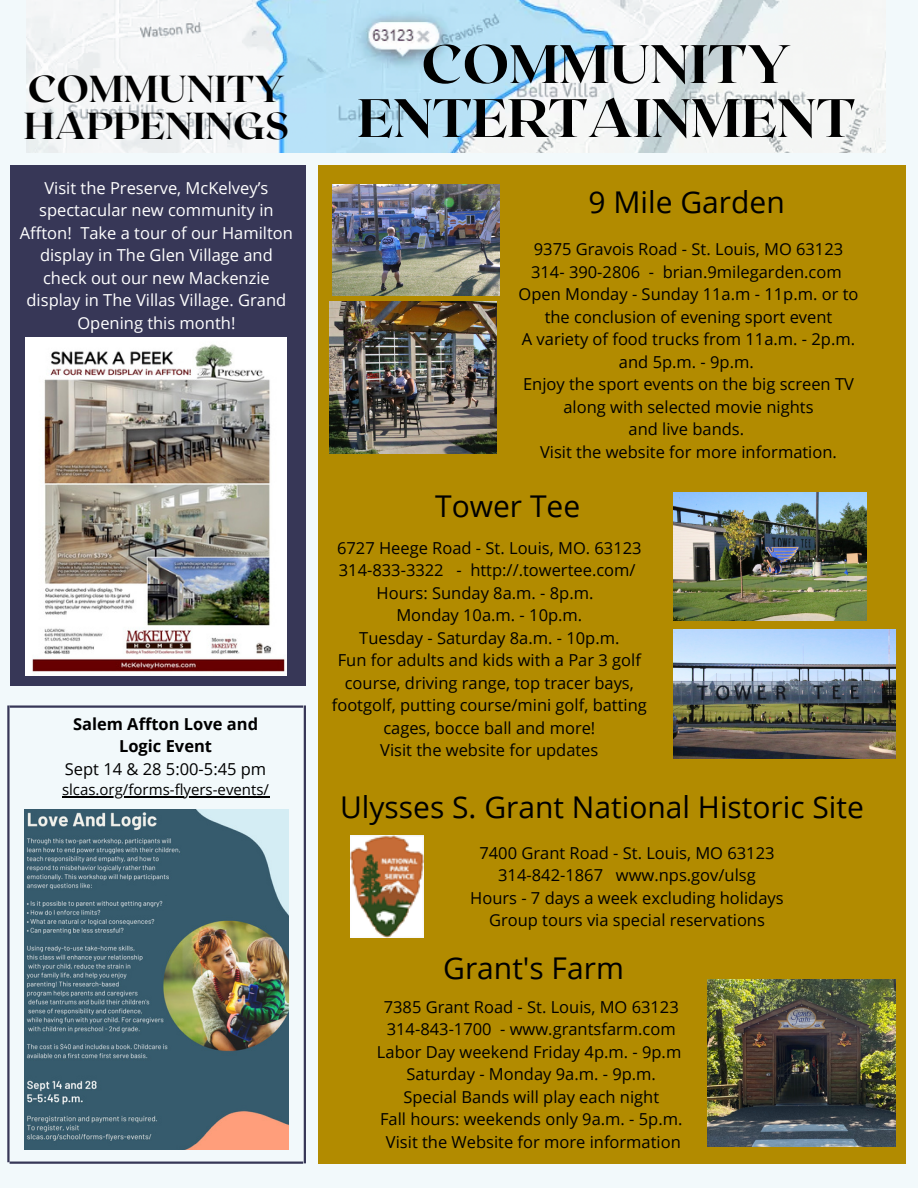
<style>
.page{position:relative;width:918px;height:1188px;background:#f2f9fb}
.page>*{position:absolute;margin:0;border:0;box-sizing:border-box;transform-origin:0 0}
.t1{font:800 54px/54px "Roxborough CF";color:#000;text-align:center}
.t2{font:800 37.5px/37.2px "Roxborough CF";color:#000}
.t3{font:30px "Open Sans";color:#000}
.t4{font:16.5px/22.5px "Open Sans";color:#000;text-align:center}
.t5{font:16.5px/22.5px "Open Sans";color:#fff;text-align:center}
.t6{font:700 16.5px/22.5px "Open Sans";color:#000;text-align:center}
.t7{font:15px "Open Sans";color:#000}
</style>
<div class="page">
<img style="left:26px;top:0;width:860px;height:153px">
<div style="left:10px;top:165px;width:295px;height:521px;background:#373757"></div>
<img style="left:26px;top:338px;width:261px;height:337px">
<img style="left:24px;top:810px;width:265px;height:339px">
<hr style="left:10px;top:705px;width:293px;height:3px;background:#373757">
<hr style="left:10px;top:1162px;width:293px;height:2px;background:#373757">
<hr style="left:7px;top:705px;width:3px;height:457px;background:#373757">
<hr style="left:304px;top:705px;width:2px;height:458px;background:#373757">
<div style="left:318px;top:165px;width:588px;height:999px;background:#b28b00"></div>
<img style="left:350px;top:836px;width:73px;height:101px">
<img style="left:329px;top:301px;width:168px;height:153px">
<img style="left:332px;top:184px;width:168px;height:112px">
<img style="left:674px;top:629px;width:221px;height:130px">
<img style="left:674px;top:492px;width:192px;height:128px">
<img style="left:708px;top:980px;width:188px;height:166px">
<hr style="left:62px;top:796px;width:207px;height:1px;background:#000">
<h2 class="t2" style="left:24px;top:68px;width:267px">COMMUNITY<br>HAPPENINGS</h2>
<p class="t5" style="left:20px;top:176px;width:275px">Visit the Preserve, McKelvey’s spectacular new community in<br>Affton! Take a tour of our Hamilton display in The Glen Village and check out our new Mackenzie display in The Villas Village. Grand<br>Opening this month!</p>
<p class="t6" style="left:73px;top:712px;width:187px">Salem Affton Love and<br>Logic Event</p>
<p class="t4" style="left:65px;top:757px;width:203px">Sept 14 &amp; 28 5:00-5:45 pm</p>
<p class="t7" style="left:62px;top:779px;width:209px">slcas.org/forms-flyers-events/</p>
<h1 class="t1" style="left:357px;top:34px;width:499px">COMMUNITY<br>ENTERTAINMENT</h1>
<h3 class="t3" style="left:589px;top:181px;width:198px">9 Mile Garden</h3>
<p class="t4" style="left:519px;top:238px;width:341px">9375 Gravois Road - St. Louis, MO 63123<br>314- 390-2806 - brian.9milegarden.com Open Monday - Sunday 11a.m - 11p.m. or to the conclusion of evening sport event<br>A variety of food trucks from 11a.m. - 2p.m. and 5p.m. - 9p.m.<br>Enjoy the sport events on the big screen TV along with selected movie nights<br>and live bands.<br>Visit the website for more information.</p>
<h3 class="t3" style="left:435px;top:485px;width:147px">Tower Tee</h3>
<p class="t4" style="left:332px;top:536px;width:317px">6727 Heege Road - St. Louis, MO. 63123<br>314-833-3322 - http://.towertee.com/ Hours: Sunday 8a.m. - 8p.m.<br>Monday 10a.m. - 10p.m.<br>Tuesday - Saturday 8a.m. - 10p.m.<br>Fun for adults and kids with a Par 3 golf course, driving range, top tracer bays, footgolf, putting course/mini golf, batting cages, bocce ball and more!<br>Visit the website for updates</p>
<h3 class="t3" style="left:340px;top:786px;width:525px">Ulysses S. Grant National Historic Site</h3>
<p class="t4" style="left:470px;top:841px;width:315px">7400 Grant Road - St. Louis, MO 63123<br>314-842-1867 www.nps.gov/ulsg<br>Hours - 7 days a week excluding holidays Group tours via special reservations</p>
<h3 class="t3" style="left:443px;top:947px;width:182px">Grant's Farm</h3>
<p class="t4" style="left:377px;top:995px;width:307px">7385 Grant Road - St. Louis, MO 63123<br>314-843-1700 - www.grantsfarm.com Labor Day weekend Friday 4p.m. - 9p.m Saturday - Monday 9a.m. - 9p.m.<br>Special Bands will play each night<br>Fall hours: weekends only 9a.m. - 5p.m.<br>Visit the Website for more information</p>
</div>
